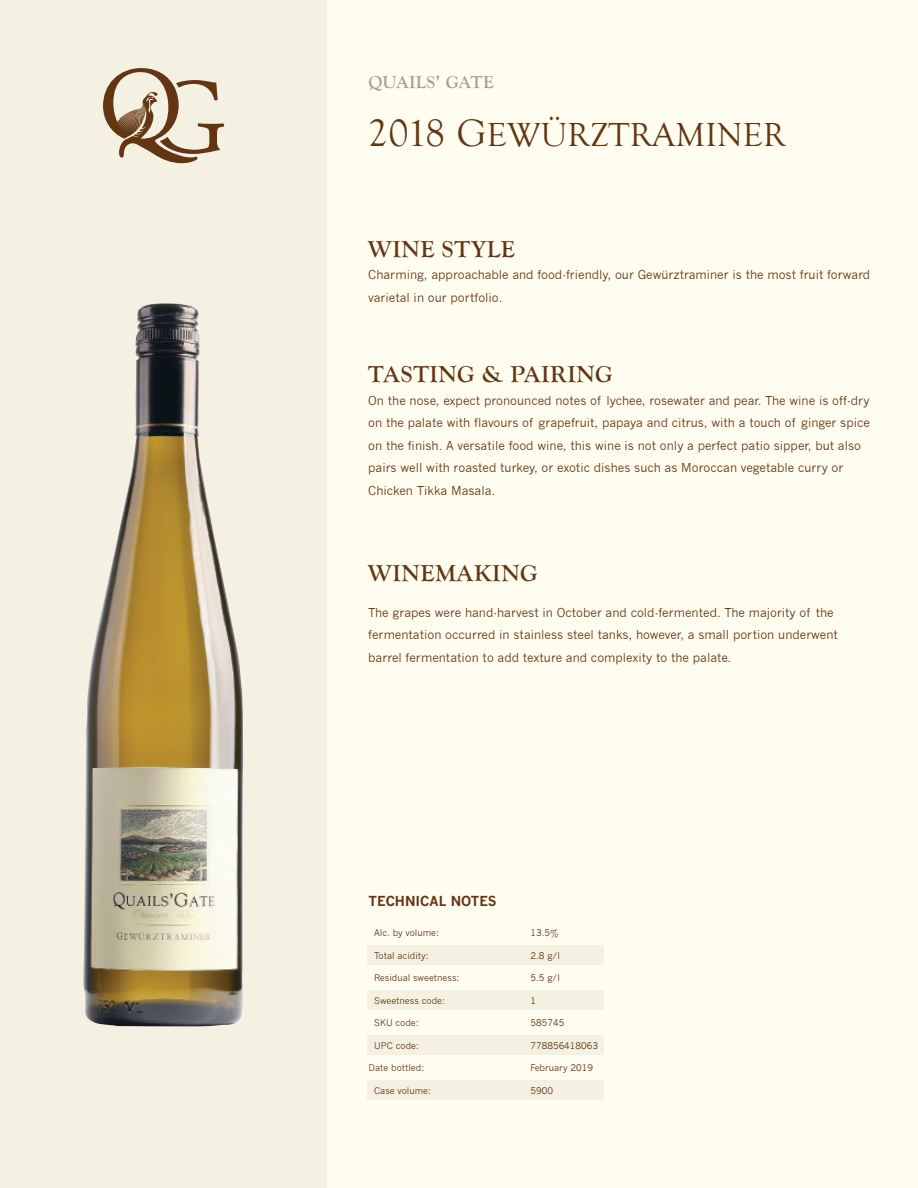
<style>
.page{position:relative;width:918px;height:1188px;background:#fffdf0}
.page>*{position:absolute;margin:0;border:0;box-sizing:border-box;transform-origin:0 0}
.t1{font:34.35px "Goudy Old Style T";letter-spacing:.01em;color:#643513}
.t2{font:700 24px "Goudy Old Style T";letter-spacing:.025em;color:#643513}
.t3{font:700 18px "Goudy Old Style T";letter-spacing:.025em;color:#a79c95}
.t4{font:700 13.5px "News Gothic";color:#643513}
.t5{font:12px/22.5px "News Gothic";color:#643513}
.t6{font:9px "News Gothic";color:#643513}
.s1{font-size:39.15px}
</style>
<div class="page">
<div style="left:0;top:0;width:327px;height:1188px;background:#f4f1e2"></div>
<svg style="left:103px;top:68px;width:122px;height:95px"></svg>
<div style="left:367px;top:945px;width:236px;height:20px;background:#f4f1e2"></div>
<div style="left:367px;top:990px;width:236px;height:20px;background:#f4f1e2"></div>
<div style="left:367px;top:1035px;width:236px;height:20px;background:#f4f1e2"></div>
<div style="left:367px;top:1080px;width:236px;height:20px;background:#f4f1e2"></div>
<img style="left:83px;top:303px;width:160px;height:723px">
<h3 class="t3" style="left:368px;top:72px;width:127px">QUAILS’ GATE</h3>
<p class="t1" style="left:368px;top:116px;width:419px"><span class="s1">2018 G</span>EWÜRZTRAMINER</p>
<p class="t2" style="left:368px;top:236px;width:148px">WINE STYLE</p>
<p class="t5" style="left:368px;top:264px;width:504px">Charming, approachable and food-friendly, our Gewürztraminer is the most fruit forward varietal in our portfolio.</p>
<p class="t2" style="left:368px;top:361px;width:246px">TASTING &amp; PAIRING</p>
<p class="t5" style="left:368px;top:389px;width:503px">On the nose, expect pronounced notes of lychee, rosewater and pear. The wine is off-dry on the palate with flavours of grapefruit, papaya and citrus, with a touch of ginger spice on the finish. A versatile food wine, this wine is not only a perfect patio sipper, but also pairs well with roasted turkey, or exotic dishes such as Moroccan vegetable curry or Chicken Tikka Masala.</p>
<p class="t2" style="left:368px;top:560px;width:171px">WINEMAKING</p>
<p class="t5" style="left:368px;top:601px;width:471px">The grapes were hand-harvest in October and cold-fermented. The majority of the fermentation occurred in stainless steel tanks, however, a small portion underwent barrel fermentation to add texture and complexity to the palate.</p>
<p class="t4" style="left:369px;top:893px;width:130px">TECHNICAL NOTES</p>
<p class="t6" style="left:374px;top:928px;width:66px">Alc. by volume:</p>
<p class="t6" style="left:531px;top:928px;width:30px">13.5%</p>
<p class="t6" style="left:374px;top:950px;width:56px">Total acidity:</p>
<p class="t6" style="left:531px;top:950px;width:31px">2.8 g/l</p>
<p class="t6" style="left:374px;top:973px;width:87px">Residual sweetness:</p>
<p class="t6" style="left:531px;top:973px;width:31px">5.5 g/l</p>
<p class="t6" style="left:374px;top:995px;width:72px">Sweetness code:</p>
<p class="t6" style="left:531px;top:995px;width:7px">1</p>
<p class="t6" style="left:374px;top:1018px;width:46px">SKU code:</p>
<p class="t6" style="left:531px;top:1018px;width:35px">585745</p>
<p class="t6" style="left:374px;top:1040px;width:46px">UPC code:</p>
<p class="t6" style="left:531px;top:1040px;width:69px">778856418063</p>
<p class="t6" style="left:369px;top:1063px;width:57px">Date bottled:</p>
<p class="t6" style="left:531px;top:1063px;width:64px">February 2019</p>
<p class="t6" style="left:374px;top:1085px;width:58px">Case volume:</p>
<p class="t6" style="left:531px;top:1085px;width:24px">5900</p>
</div>
